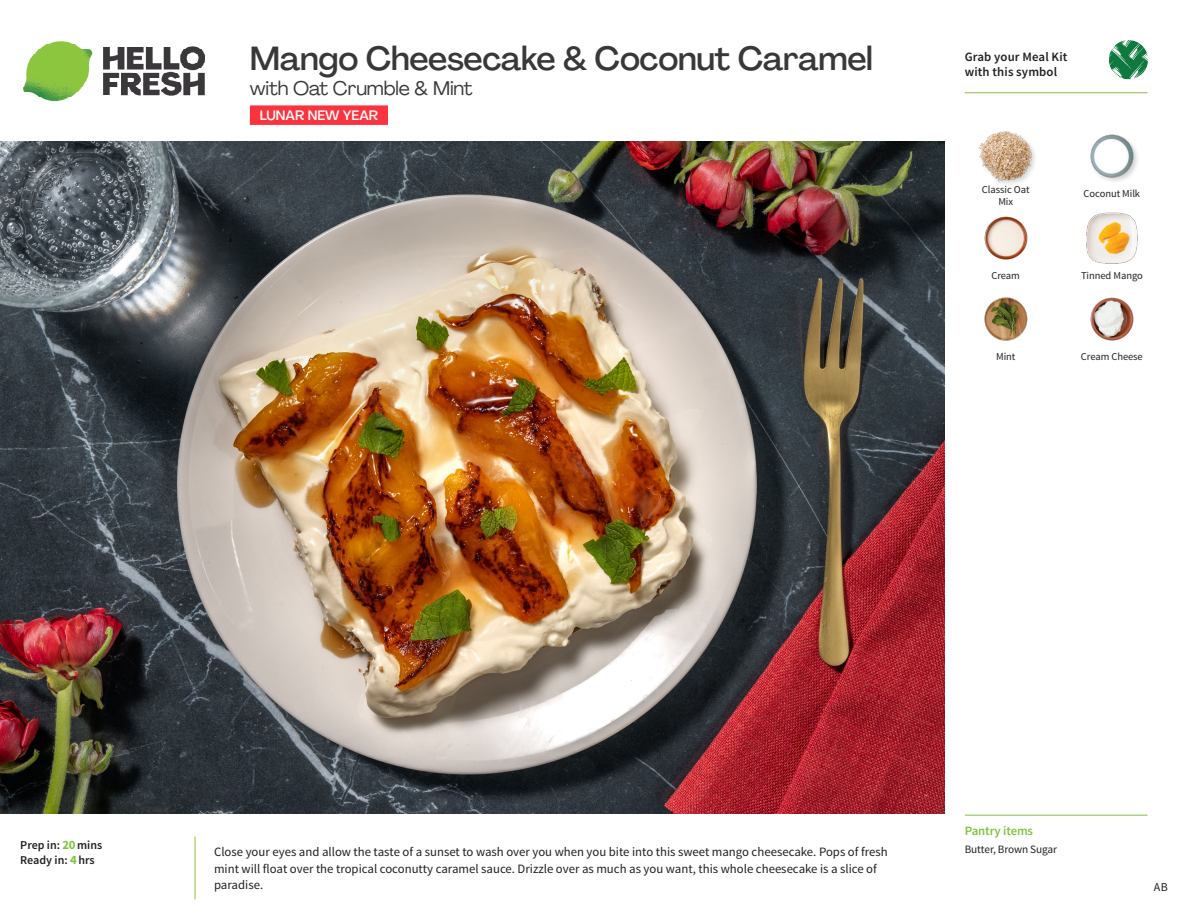
<style>
.page{position:relative;width:1188px;height:918px;background:#fff}
.page>*{position:absolute;margin:0;border:0;box-sizing:border-box;transform-origin:0 0}
._15_Titel_UK{font:500 33px "Agrandir";letter-spacing:-.01em;color:#383839}
._15_Titel_UK-2{font:19.5px "Agrandir";letter-spacing:-.01em;color:#383839}
.t1{font:500 13.5px "Agrandir";color:#fff}
.Step_6_Text_AU{font:12.75px/16.5px "Source Sans Pro";color:#231f20}
.t2{font:600 12.75px/15px "Source Sans Pro";letter-spacing:.01em;color:#231f20}
._04_Headers_Front{font:600 12.75px "Source Sans Pro";letter-spacing:-.01em;color:#81c340}
._04_Intro{font:600 12px "Source Sans Pro";color:#231f20}
.t3{font:12px "Source Sans Pro";color:#231f20}
._05_Pantry{font:11.25px "Source Sans Pro";letter-spacing:-.01em;color:#231f20}
._18_FRONT_ingredient{font:10.5px/12px "Source Sans Pro";letter-spacing:-.005em;color:#231f20;text-align:center}
.s1{font-weight:700;font-size:12.75px;color:#81c340}
</style>
<div class="page">
<img style="left:23px;top:41px;width:182px;height:61px">
<img style="left:0;top:142px;width:945px;height:672px">
<div style="left:250px;top:105px;width:138px;height:20px;background:#fb333e"></div>
<svg style="left:1091px;top:40px;width:57px;height:54px"></svg>
<img style="left:1090px;top:297px;width:44px;height:44px">
<img style="left:984px;top:297px;width:44px;height:44px">
<img style="left:984px;top:216px;width:44px;height:44px">
<img style="left:1086px;top:212px;width:52px;height:52px">
<img style="left:979px;top:130px;width:55px;height:54px">
<img style="left:1090px;top:134px;width:48px;height:47px">
<hr style="left:965px;top:815px;width:183px;height:1px;background:#81c340">
<hr style="left:965px;top:92px;width:183px;height:1px;background:#81c340">
<p class="_15_Titel_UK" style="left:250px;top:38px;width:625px">Mango Cheesecake &amp; Coconut Caramel</p>
<p class="_15_Titel_UK-2" style="left:250px;top:76px;width:224px">with Oat Crumble &amp; Mint</p>
<p class="t1" style="left:260px;top:107px;width:120px">LUNAR NEW YEAR</p>
<p class="t2" style="left:965px;top:50px;width:104px">Grab your Meal Kit with this symbol</p>
<p class="_18_FRONT_ingredient" style="left:982px;top:183px;width:49px">Classic Oat<br>Mix</p>
<p class="_18_FRONT_ingredient" style="left:992px;top:270px;width:30px">Cream</p>
<p class="_18_FRONT_ingredient" style="left:1084px;top:188px;width:58px">Coconut Milk</p>
<p class="_18_FRONT_ingredient" style="left:1081px;top:270px;width:63px">Tinned Mango</p>
<p class="_18_FRONT_ingredient" style="left:996px;top:351px;width:21px">Mint</p>
<p class="_18_FRONT_ingredient" style="left:1081px;top:351px;width:63px">Cream Cheese</p>
<p class="_04_Intro" style="left:20px;top:837px;width:83px">Prep in: <span class="s1">20</span> mins</p>
<p class="_04_Intro" style="left:20px;top:852px;width:76px">Ready in: <span class="s1">4</span> hrs</p>
<p class="Step_6_Text_AU" style="left:214px;top:844px;width:675px">Close your eyes and allow the taste of a sunset to wash over you when you bite into this sweet mango cheesecake. Pops of fresh mint will float over the tropical coconutty caramel sauce. Drizzle over as much as you want, this whole cheesecake is a slice of paradise.</p>
<p class="_04_Headers_Front" style="left:965px;top:822px;width:70px">Pantry items</p>
<p class="_05_Pantry" style="left:965px;top:842px;width:94px">Butter, Brown Sugar</p>
<p class="t3" style="left:1154px;top:879px;width:15px">AB</p>
</div>
